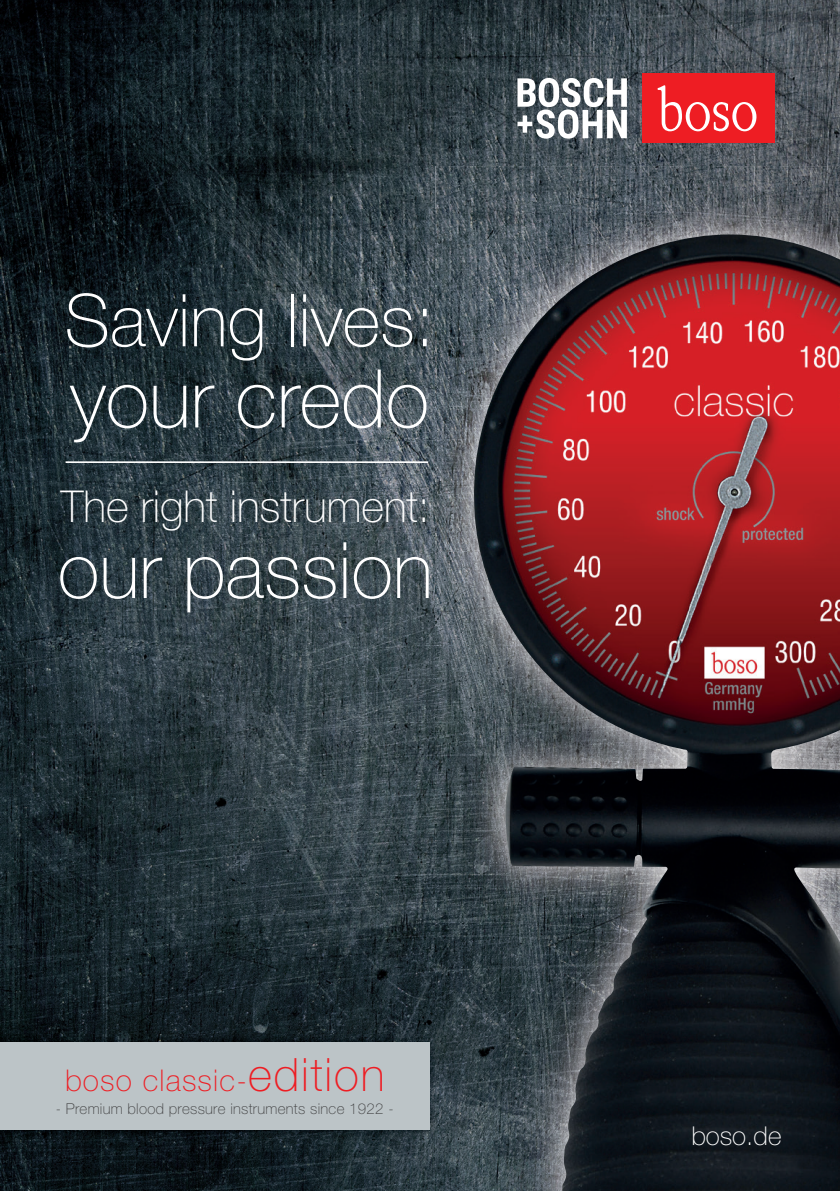
<style>
.page{position:relative;width:840px;height:1191px;background:#fff}
.page>*{position:absolute;margin:0;border:0;box-sizing:border-box;transform-origin:0 0}
.t1{font:100 81.2px "Helvetica Neue LT Pro";color:#fff}
.t2{font:100 78px "Helvetica Neue LT Pro";color:#fff}
.t3{font:100 72.8px "Helvetica Neue LT Pro";color:#fff}
.t4{font:100 44px "Helvetica Neue LT Pro";color:#fff}
.t5{font:100 30px "Helvetica Neue LT Pro";letter-spacing:.04em;color:#ee1d23}
.t6{font:100 26px "Helvetica Neue LT Pro";color:#fff}
.t7{font:100 15px "Helvetica Neue LT Pro";letter-spacing:.02em;color:#3e3e3f}
.s1{font-size:46px}
</style>
<div class="page">
<img style="left:70px;top:0;width:769px;height:209px">
<img style="left:0;top:0;width:70px;height:1034px">
<img style="left:69px;top:209px;width:366px;height:825px">
<img style="left:0;top:1034px;width:437px;height:157px">
<img style="left:435px;top:166px;width:404px;height:68px">
<img style="left:435px;top:234px;width:2px;height:800px">
<img style="left:437px;top:198px;width:402px;height:993px">
<img style="left:471px;top:234px;width:368px;height:957px">
<svg style="left:517px;top:78px;width:109px;height:61px"></svg>
<div style="left:642px;top:74px;width:132px;height:69px;background:#ee1d23"></div>
<svg style="left:657px;top:85px;width:99px;height:47px"></svg>
<div style="left:0;top:1042px;width:429px;height:87px;background:#bcc4c7"></div>
<hr style="left:65px;top:461px;width:363px;height:2px;background:#fff">
<h3 class="t3" style="left:64px;top:279px;width:372px">Saving lives:</h3>
<h1 class="t1" style="left:70px;top:352px;width:360px">your credo</h1>
<h3 class="t4" style="left:61px;top:481px;width:370px">The right instrument:</h3>
<h2 class="t2" style="left:58px;top:525px;width:376px">our passion</h2>
<h3 class="t5" style="left:65px;top:1063px;width:321px">boso classic-<span class="s1">edition</span></h3>
<p class="t7" style="left:56px;top:1100px;width:339px">- Premium blood pressure instruments since 1922 -</p>
<h3 class="t6" style="left:691px;top:1120px;width:92px">boso.de</h3>
</div>
